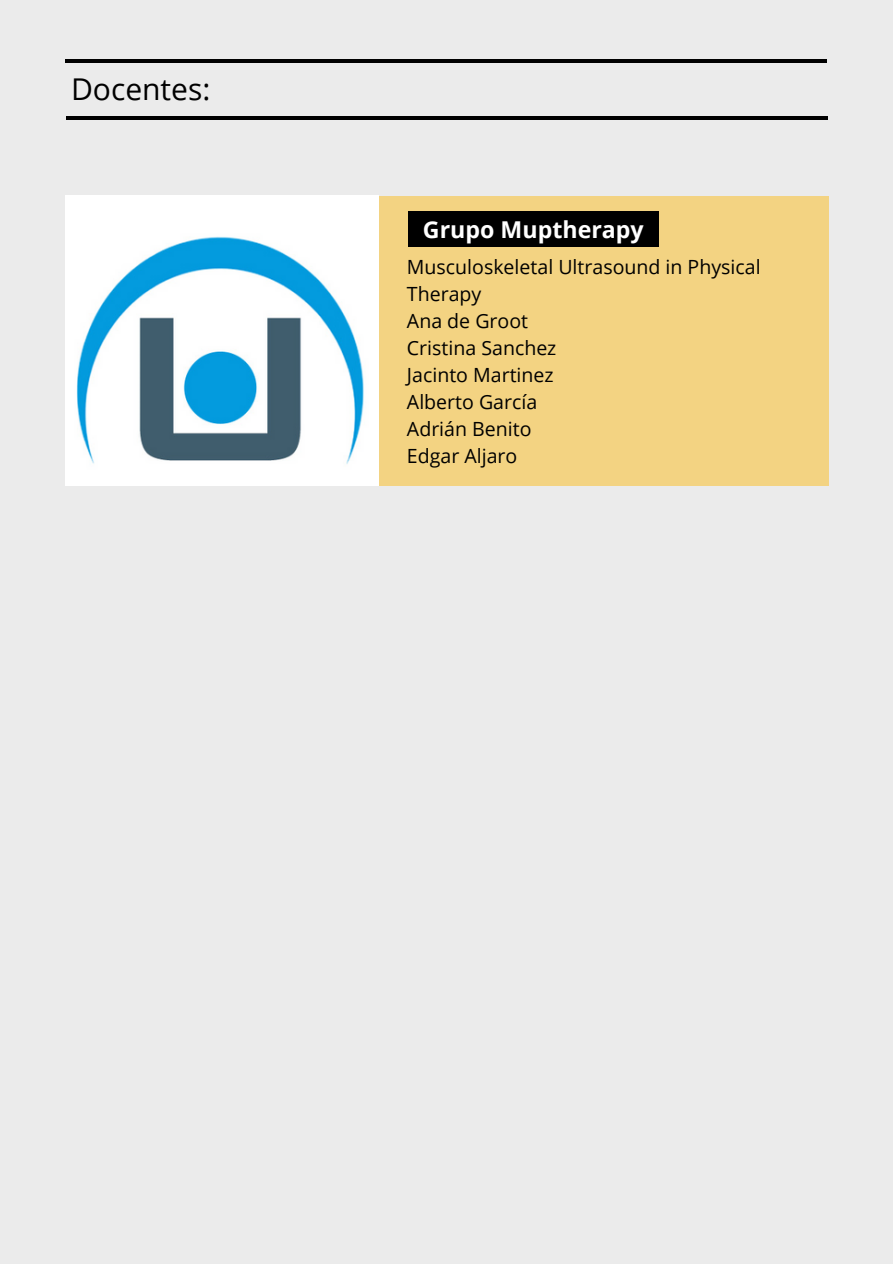
<style>
.page{position:relative;width:893px;height:1264px;background:#fff}
.page>*{position:absolute;margin:0;border:0;box-sizing:border-box;transform-origin:0 0}
.t1{font:30px "Open Sans";color:#000}
.t2{font:700 23.25px "Open Sans";color:#fff}
.t3{font:19.5px/27px "Open Sans";color:#000}
</style>
<div class="page">
<div style="left:0;top:0;width:892px;height:1263px;background:#ebebeb"></div>
<hr style="left:65px;top:59px;width:761px;height:3px;background:#000">
<hr style="left:67px;top:117px;width:761px;height:3px;background:#000">
<div style="left:67px;top:196px;width:761px;height:289px;background:#f3d382"></div>
<div style="left:408px;top:212px;width:250px;height:35px;background:#000"></div>
<img style="left:65px;top:196px;width:313px;height:289px">
<h1 class="t1" style="left:71px;top:68px;width:141px">Docentes:</h1>
<h2 class="t2" style="left:423px;top:213px;width:222px">Grupo Muptherapy</h2>
<p class="t3" style="left:407px;top:253px;width:355px">Musculoskeletal Ultrasound in Physical<br>Therapy</p>
<p class="t3" style="left:407px;top:307px;width:123px">Ana de Groot</p>
<p class="t3" style="left:407px;top:334px;width:151px">Cristina Sanchez</p>
<p class="t3" style="left:407px;top:361px;width:148px">Jacinto Martinez</p>
<p class="t3" style="left:407px;top:388px;width:132px">Alberto García</p>
<p class="t3" style="left:407px;top:415px;width:126px">Adrián Benito</p>
<p class="t3" style="left:407px;top:442px;width:112px">Edgar Aljaro</p>
</div>
